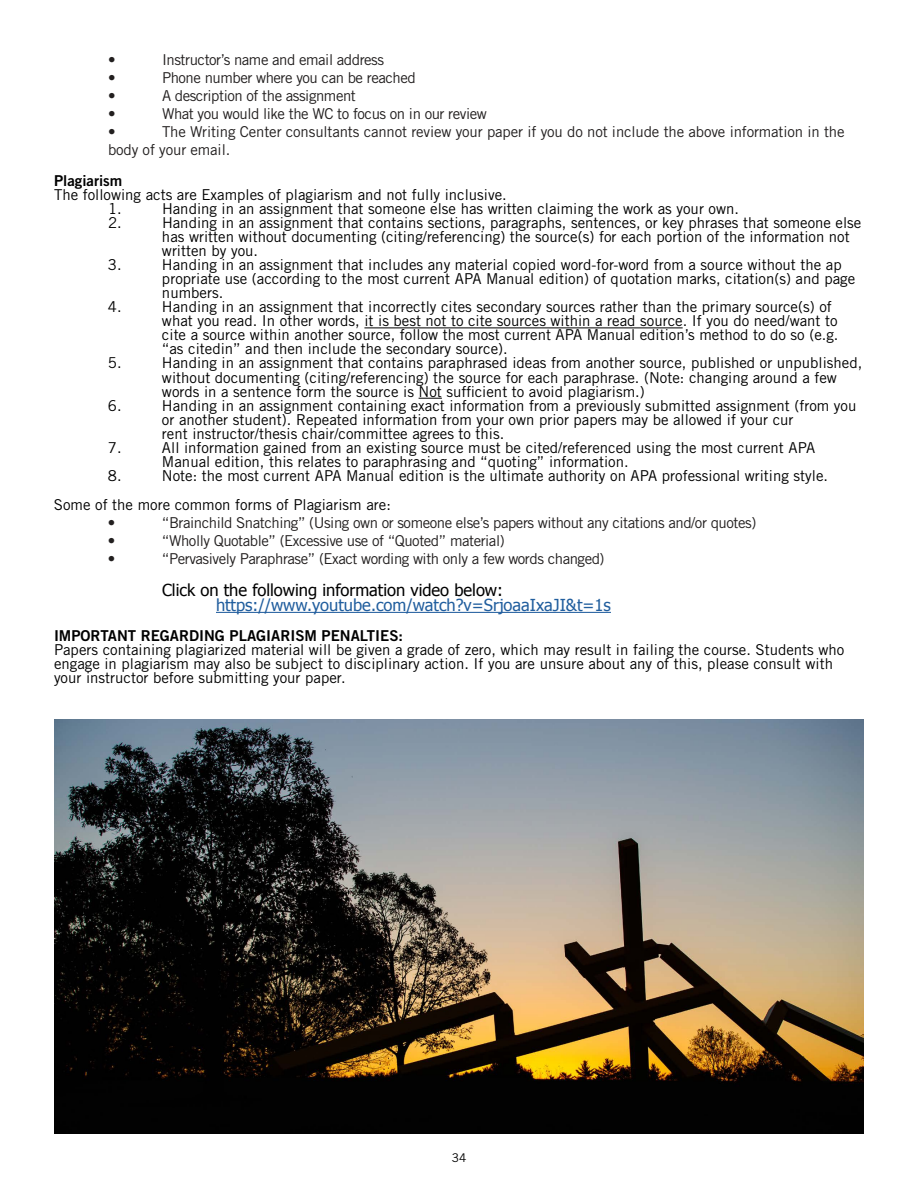
<style>
.page{position:relative;width:918px;height:1188px;background:#fff}
.page>*{position:absolute;margin:0;border:0;box-sizing:border-box;transform-origin:0 0}
.t1{font:16.5px "Tahoma";color:#215e9e}
.t2{font:16.5px "Tahoma";color:#000}
.t3{font:15px/14.1px "Trade Gothic LT Std";color:#000}
.t4{font:15px "Trade Gothic LT Std";letter-spacing:-.03em;color:#221f1f}
.t5{font:15px/18px "Trade Gothic LT Std";letter-spacing:-.01em;color:#221f1f}
.t6{font:15px "Trade Gothic LT Std Bd 2";color:#000}
.t7{font:12px "Trade Gothic LT Std";color:#000}
</style>
<div class="page">
<hr style="left:364px;top:328px;width:319px;height:1px;background:#000">
<svg style="left:419px;top:398px;width:23px;height:1px"></svg>
<hr style="left:216px;top:612px;width:395px;height:1px;background:#215e9e">
<img style="left:54px;top:719px;width:810px;height:415px">
<p class="t4" style="left:108px;top:50px;width:9px">•</p>
<p class="t4" style="left:162px;top:50px;width:224px">Instructor’s name and email address</p>
<p class="t4" style="left:108px;top:68px;width:9px">•</p>
<p class="t4" style="left:162px;top:68px;width:255px">Phone number where you can be reached</p>
<p class="t4" style="left:108px;top:86px;width:9px">•</p>
<p class="t4" style="left:162px;top:86px;width:195px">A description of the assignment</p>
<p class="t4" style="left:108px;top:104px;width:9px">•</p>
<p class="t4" style="left:162px;top:104px;width:326px">What you would like the WC to focus on in our review</p>
<p class="t4" style="left:108px;top:122px;width:9px">•</p>
<p class="t5" style="left:108px;top:122px;width:738px;text-indent:54px">The Writing Center consultants cannot review your paper if you do not include the above information in the body of your email.</p>
<p class="t6" style="left:54px;top:171px;width:70px">Plagiarism</p>
<p class="t3" style="left:108px;top:187px;width:400px;text-indent:-54px">The following acts are Examples of plagiarism and not fully inclusive.<br>1.</p>
<p class="t3" style="left:162px;top:201px;width:578px">Handing in an assignment that someone else has written claiming the work as your own.</p>
<p class="t3" style="left:108px;top:215px;width:15px">2.</p>
<p class="t3" style="left:162px;top:215px;width:701px">Handing in an assignment that contains sections, paragraphs, sentences, or key phrases that someone else has written without documenting (citing/referencing) the source(s) for each portion of the information not written by you.</p>
<p class="t3" style="left:108px;top:258px;width:15px">3.</p>
<p class="t3" style="left:162px;top:258px;width:695px">Handing in an assignment that includes any material copied word-for-word from a source without the ap propriate use (according to the most current APA Manual edition) of quotation marks, citation(s) and page numbers.</p>
<p class="t3" style="left:108px;top:300px;width:15px">4.</p>
<p class="t3" style="left:162px;top:300px;width:678px">Handing in an assignment that incorrectly cites secondary sources rather than the primary source(s) of what you read. In other words, it is best not to cite sources within a read source. If you do need/want to cite a source within another source, follow the most current APA Manual edition’s method to do so (e.g. “as citedin” and then include the secondary source).</p>
<p class="t3" style="left:108px;top:356px;width:15px">5.</p>
<p class="t3" style="left:162px;top:356px;width:702px">Handing in an assignment that contains paraphrased ideas from another source, published or unpublished, without documenting (citing/referencing) the source for each paraphrase. (Note: changing around a few words in a sentence form the source is Not sufficient to avoid plagiarism.)</p>
<p class="t3" style="left:108px;top:398px;width:15px">6.</p>
<p class="t3" style="left:162px;top:398px;width:696px">Handing in an assignment containing exact information from a previously submitted assignment (from you or another student). Repeated information from your own prior papers may be allowed if your cur<br>rent instructor/thesis chair/committee agrees to this.</p>
<p class="t3" style="left:108px;top:440px;width:15px">7.</p>
<p class="t3" style="left:162px;top:440px;width:655px">All information gained from an existing source must be cited/referenced using the most current APA<br>Manual edition, this relates to paraphrasing and “quoting” information.</p>
<p class="t3" style="left:108px;top:468px;width:15px">8.</p>
<p class="t3" style="left:54px;top:461px;width:776px;line-height:29.5px;text-indent:108px">Note: the most current APA Manual edition is the ultimate authority on APA professional writing style.<br>Some of the more common forms of Plagiarism are:</p>
<p class="t4" style="left:108px;top:514px;width:9px">•</p>
<p class="t4" style="left:162px;top:514px;width:596px">“Brainchild Snatching” (Using own or someone else’s papers without any citations and/or quotes)</p>
<p class="t4" style="left:108px;top:532px;width:9px">•</p>
<p class="t4" style="left:162px;top:532px;width:344px">“Wholly Quotable” (Excessive use of “Quoted” material)</p>
<p class="t4" style="left:108px;top:550px;width:9px">•</p>
<p class="t4" style="left:162px;top:550px;width:444px">“Pervasively Paraphrase” (Exact wording with only a few words changed)</p>
<p class="t2" style="left:162px;top:578px;width:343px">Click on the following information video below:</p>
<p class="t1" style="left:216px;top:594px;width:396px">https://www.youtube.com/watch?v=SrjoaaIxaJI&amp;t=1s</p>
<p class="t6" style="left:54px;top:626px;width:351px">IMPORTANT REGARDING PLAGIARISM PENALTIES:</p>
<p class="t3" style="left:54px;top:642px;width:792px">Papers containing plagiarized material will be given a grade of zero, which may result in failing the course. Students who engage in plagiarism may also be subject to disciplinary action. If you are unsure about any of this, please consult with your instructor before submitting your paper.</p>
<p class="t7" style="left:452px;top:1151px;width:16px">34</p>
</div>
